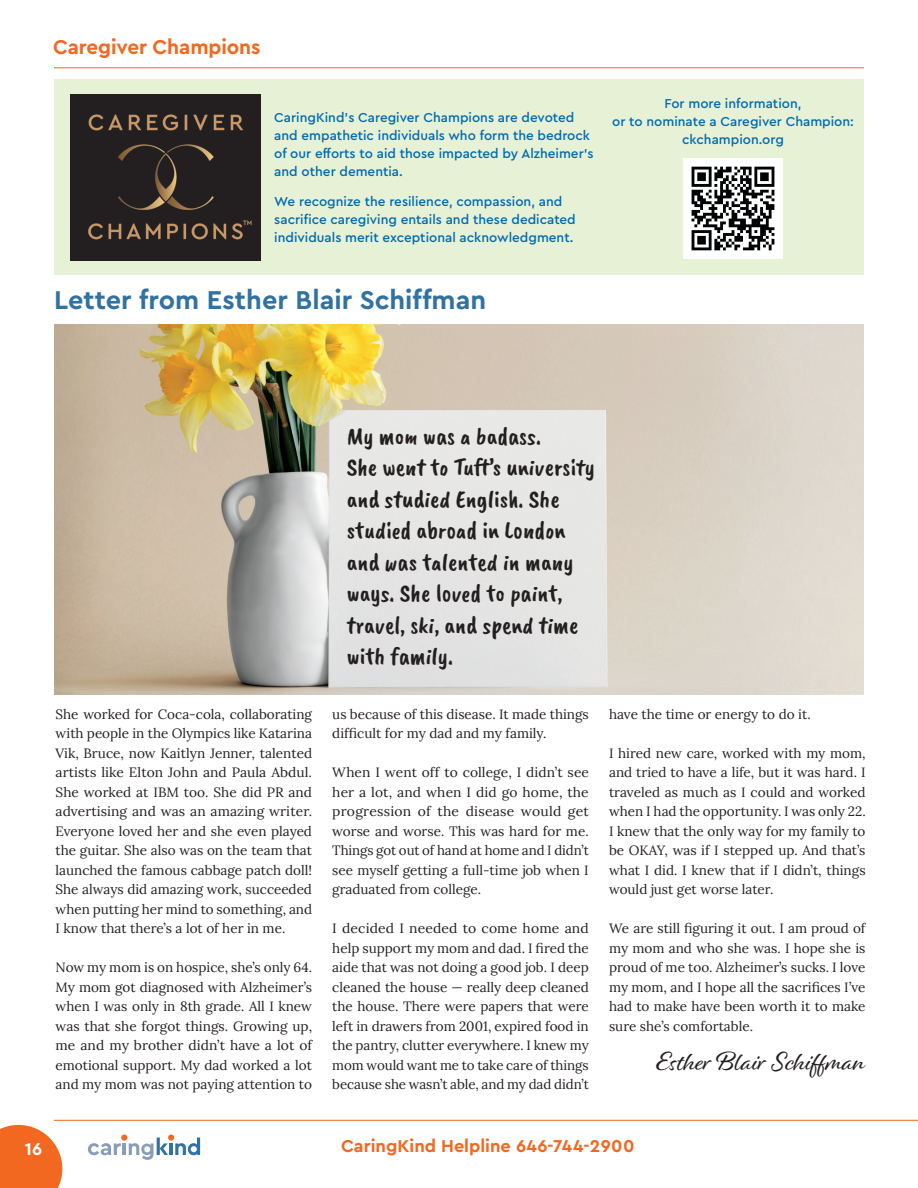
<style>
.page{position:relative;width:918px;height:1188px;background:#fff}
.page>*{position:absolute;margin:0;border:0;box-sizing:border-box;transform-origin:0 0}
.Headline_1{font:700 27px "Cera PRO";color:#3172a2}
.Newsletter_Paragaph{font:27px "Alisha";color:#231f20}
.Newsletter_Paragaph-2{font:24.75px/31.5px "Caveat Brush";color:#231f20}
.t1{font:700 21px "Cera PRO";letter-spacing:-.005em;color:#f26821}
.t2{font:700 18px "Cera PRO";color:#f26821}
.t3{font:700 18px "Cera PRO";color:#fff}
.Newsletter_Paragaph-3{font:13.5px/19.5px "Lora";color:#231f20;text-align:justify}
.t4{font:500 13.5px/18px "Cera PRO";color:#006aae}
</style>
<div class="page">
<svg style="left:88px;top:1135px;width:112px;height:25px"></svg>
<hr style="left:54px;top:68px;width:810px;height:1px;background:#f26821">
<svg style="left:0;top:1125px;width:62px;height:63px;background:#f3793a"></svg>
<div style="left:54px;top:80px;width:810px;height:195px;background:#e7f1d6"></div>
<img style="left:54px;top:325px;width:810px;height:369px">
<hr style="left:54px;top:1120px;width:864px;height:1px;background:#f26821">
<img style="left:71px;top:94px;width:189px;height:166px">
<img style="left:683px;top:158px;width:100px;height:100px">
<p class="t1" style="left:53px;top:33px;width:209px">Caregiver Champions</p>
<p class="t4" style="left:274px;top:108px;width:321px">CaringKind's Caregiver Champions are devoted and empathetic individuals who form the bedrock of our efforts to aid those impacted by Alzheimer’s and other dementia.</p>
<p class="t4" style="left:274px;top:192px;width:303px">We recognize the resilience, compassion, and sacrifice caregiving entails and these dedicated individuals merit exceptional acknowledgment.</p>
<p class="Headline_1" style="left:54px;top:282px;width:434px">Letter from Esther Blair Schiffman</p>
<p class="t4" style="left:612px;top:94px;width:243px;text-align:center">For more information,<br>or to nominate a Caregiver Champion: ckchampion.org</p>
<p class="Newsletter_Paragaph-3" style="left:56px;top:703px;width:258px">She worked for Coca-cola, collaborating with people in the Olympics like Katarina Vik, Bruce, now Kaitlyn Jenner, talented artists like Elton John and Paula Abdul.<br>She worked at IBM too. She did PR and advertising and was an amazing writer.<br>Everyone loved her and she even played the guitar. She also was on the team that launched the famous cabbage patch doll!<br>She always did amazing work, succeeded when putting her mind to something, and I know that there’s a lot of her in me.</p>
<p class="Newsletter_Paragaph-3" style="left:56px;top:957px;width:258px">Now my mom is on hospice, she’s only 64.<br>My mom got diagnosed with Alzheimer’s when I was only in 8th grade. All I knew was that she forgot things. Growing up, me and my brother didn’t have a lot of emotional support. My dad worked a lot and my mom was not paying attention to</p>
<p class="Newsletter_Paragaph-2" style="left:347px;top:421px;width:250px">My mom was a badass.<br>She went to Tuft’s university and studied English. She studied abroad in London and was talented in many ways. She loved to paint, travel, ski, and spend time with family.</p>
<p class="Newsletter_Paragaph-3" style="left:332px;top:703px;width:258px">us because of this disease. It made things difficult for my dad and my family.</p>
<p class="Newsletter_Paragaph-3" style="left:332px;top:762px;width:258px">When I went off to college, I didn’t see her a lot, and when I did go home, the progression of the disease would get worse and worse. This was hard for me.<br>Things got out of hand at home and I didn’t see myself getting a full-time job when I graduated from college.</p>
<p class="Newsletter_Paragaph-3" style="left:332px;top:918px;width:258px">I decided I needed to come home and help support my mom and dad. I fired the aide that was not doing a good job. I deep cleaned the house — really deep cleaned the house. There were papers that were left in drawers from 2001, expired food in the pantry, clutter everywhere. I knew my mom would want me to take care of things because she wasn’t able, and my dad didn’t</p>
<p class="Newsletter_Paragaph-3" style="left:609px;top:703px;width:203px">have the time or energy to do it.</p>
<p class="Newsletter_Paragaph-3" style="left:609px;top:742px;width:258px">I hired new care, worked with my mom, and tried to have a life, but it was hard. I traveled as much as I could and worked when I had the opportunity. I was only 22.<br>I knew that the only way for my family to be OKAY, was if I stepped up. And that’s what I did. I knew that if I didn’t, things would just get worse later.</p>
<p class="Newsletter_Paragaph-3" style="left:609px;top:918px;width:258px">We are still figuring it out. I am proud of my mom and who she was. I hope she is proud of me too. Alzheimer’s sucks. I love my mom, and I hope all the sacrifices I’ve had to make have been worth it to make sure she’s comfortable.</p>
<p class="Newsletter_Paragaph" style="left:655px;top:1045px;width:212px">Esther Blair Schiffman</p>
<h3 class="t3" style="left:25px;top:1137px;width:19px">16</h3>
<h3 class="t2" style="left:341px;top:1134px;width:295px">CaringKind Helpline 646-744-2900</h3>
</div>
